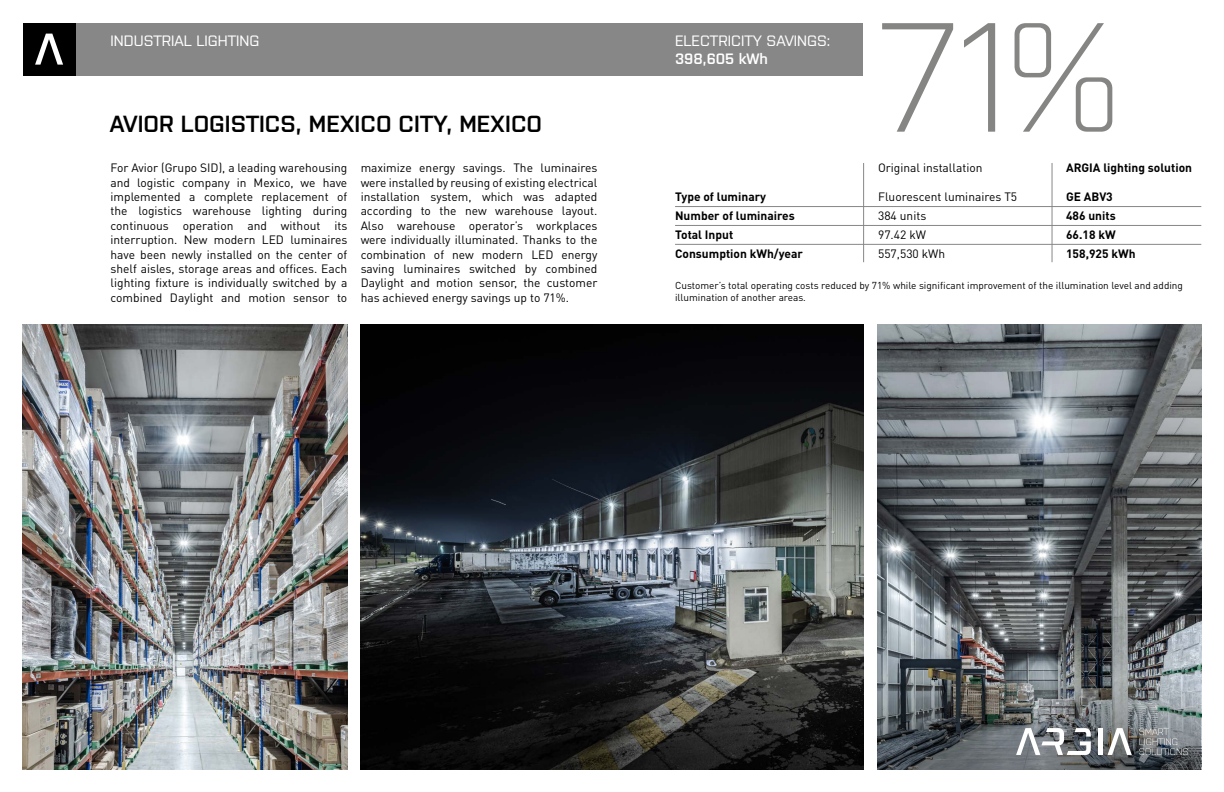
<style>
.page{position:relative;width:1224px;height:792px;background:#fff}
.page>*{position:absolute;margin:0;border:0;box-sizing:border-box;transform-origin:0 0}
.t1{font:300 155px "Purista";color:#858584}
.t2{font:600 23.3px "Purista";color:#000}
.t3{font:15px "Purista";color:#fff}
.t4{font:600 15px "Purista";color:#fff}
.t5{font:12px/14.4px "DIN Pro";color:#000;text-align:justify}
.t6{font:700 12px "DIN Pro";color:#000}
.t7{font:10px/12px "DIN Pro";color:#000}
</style>
<div class="page">
<div style="left:76px;top:23px;width:787px;height:53px;background:#878787"></div>
<div style="left:23px;top:23px;width:53px;height:53px;background:#000"></div>
<svg style="left:35px;top:34px;width:28px;height:31px"></svg>
<hr style="left:863px;top:163px;width:1px;height:99px;background:#878787">
<hr style="left:675px;top:206px;width:526px;height:1px;background:#878787">
<hr style="left:675px;top:225px;width:526px;height:1px;background:#878787">
<hr style="left:675px;top:244px;width:526px;height:1px;background:#878787">
<hr style="left:1052px;top:163px;width:1px;height:99px;background:#878787">
<img style="left:23px;top:324px;width:324px;height:445px">
<img style="left:877px;top:324px;width:324px;height:340px">
<svg style="left:877px;top:664px;width:324px;height:105px;background:#666c6f"></svg>
<div style="left:1098px;top:728px;width:5px;height:27px;background:#fff"></div>
<svg style="left:1108px;top:728px;width:24px;height:27px"></svg>
<svg style="left:1016px;top:728px;width:75px;height:27px"></svg>
<svg style="left:1139px;top:728px;width:49px;height:27px"></svg>
<img style="left:361px;top:324px;width:503px;height:445px">
<h1 class="t1" style="left:877px;top:-34px;width:245px">71%</h1>
<p class="t3" style="left:675px;top:32px;width:157px">ELECTRICITY SAVINGS:</p>
<p class="t4" style="left:675px;top:47px;width:95px">398,605 kWh</p>
<p class="t3" style="left:111px;top:32px;width:150px">INDUSTRIAL LIGHTING</p>
<h2 class="t2" style="left:110px;top:107px;width:434px">AVIOR LOGISTICS, MEXICO CITY, MEXICO</h2>
<p class="t5" style="left:111px;top:160px;width:238px">For Avior (Grupo SID), a leading warehousing and logistic company in Mexico, we have implemented a complete replacement of the logistics warehouse lighting during continuous operation and without its interruption. New modern LED luminaires have been newly installed on the center of shelf aisles, storage areas and offices. Each lighting fixture is individually switched by a combined Daylight and motion sensor to</p>
<p class="t5" style="left:361px;top:160px;width:238px">maximize energy savings. The luminaires were installed by reusing of existing electrical installation system, which was adapted according to the new warehouse layout.<br>Also warehouse operator’s workplaces were individually illuminated. Thanks to the combination of new modern LED energy saving luminaires switched by combined Daylight and motion sensor, the customer has achieved energy savings up to 71%.</p>
<p class="t5" style="left:878px;top:160px;width:106px">Original installation</p>
<p class="t6" style="left:1066px;top:160px;width:127px">ARGIA lighting solution</p>
<p class="t6" style="left:675px;top:188px;width:93px">Type of luminary</p>
<p class="t5" style="left:878px;top:189px;width:141px">Fluorescent luminaires T5</p>
<p class="t6" style="left:1066px;top:188px;width:48px">GE ABV3</p>
<p class="t6" style="left:675px;top:207px;width:121px">Number of luminaires</p>
<p class="t5" style="left:878px;top:208px;width:50px">384 units</p>
<p class="t6" style="left:1066px;top:207px;width:51px">486 units</p>
<p class="t6" style="left:675px;top:226px;width:60px">Total Input</p>
<p class="t5" style="left:878px;top:227px;width:49px">97.42 kW</p>
<p class="t6" style="left:1066px;top:226px;width:51px">66.18 kW</p>
<p class="t6" style="left:675px;top:245px;width:129px">Consumption kWh/year</p>
<p class="t5" style="left:878px;top:246px;width:69px">557,530 kWh</p>
<p class="t6" style="left:1066px;top:245px;width:71px">158,925 kWh</p>
<p class="t7" style="left:675px;top:279px;width:509px">Customer’s total operating costs reduced by 71% while significant improvement of the illumination level and adding illumination of another areas.</p>
</div>
